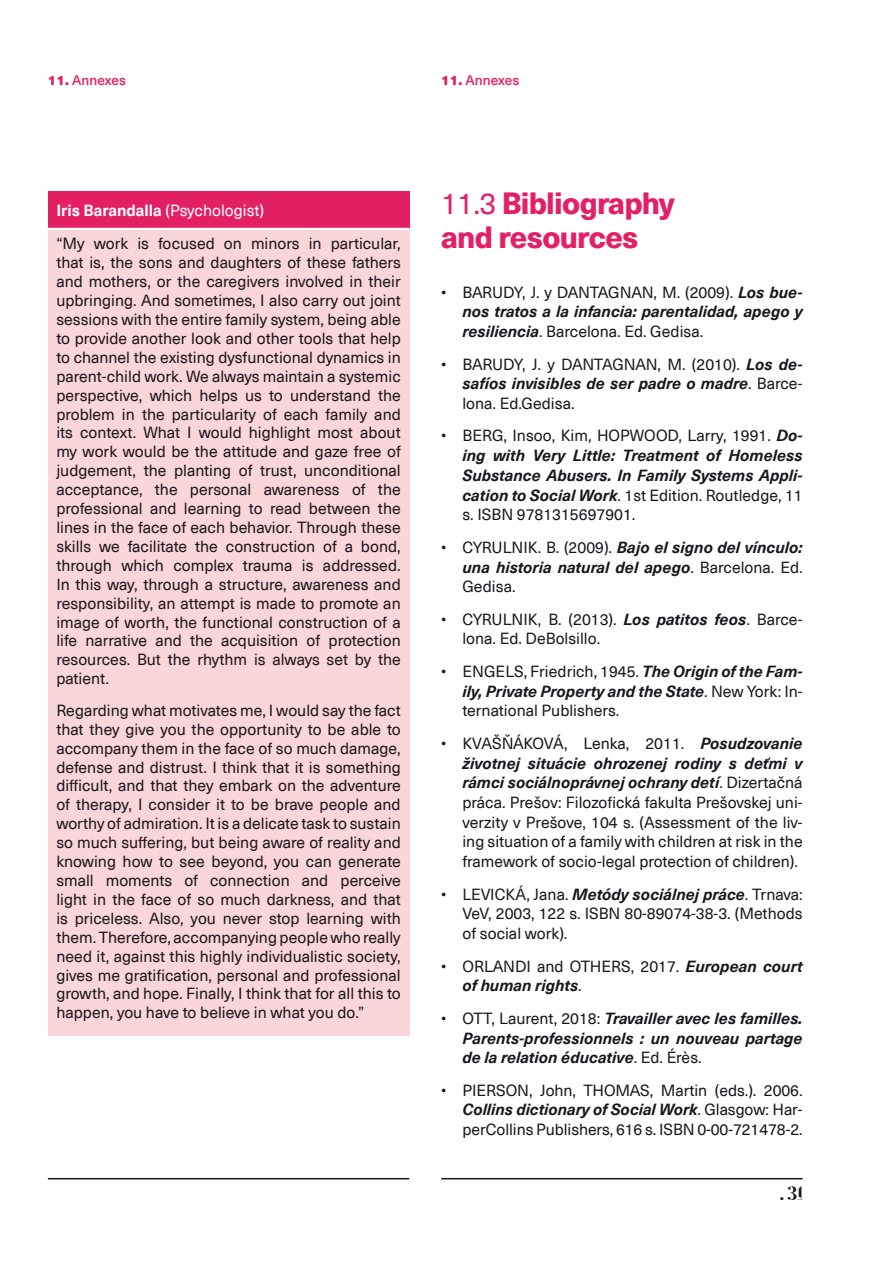
<style>
.page{position:relative;width:893px;height:1263px;background:#fff}
.page>*{position:absolute;margin:0;border:0;box-sizing:border-box;transform-origin:0 0}
.t1{font:800 30px/33.9px "Neue Haas Unica Pro";letter-spacing:-.025em;color:#e42065}
.t2{font:19.5px "Sliced Semi Bold Title";color:#1a171c}
.t3{font:15.75px/18.9px "Neue Haas Unica Pro";color:#1a171c;text-align:justify}
.t4{font:italic 700 15.75px/19.6px "Neue Haas Unica Pro";color:#1a171c;text-align:justify}
.t5{font:500 13.5px "Neue Haas Unica Pro";color:#e42065}
.s1{font-weight:900}
.s2{font-weight:700;color:#fff}
.s3{color:#fff}
.s4{font-weight:400}
.s5{font-weight:400;font-style:normal}
.s6{font-weight:700;font-style:italic}
</style>
<div class="page">
<hr style="left:48px;top:1178px;width:361px;height:1px;background:#1a171c">
<hr style="left:441px;top:1178px;width:362px;height:1px;background:#1a171c">
<div style="left:48px;top:191px;width:361px;height:38px;background:#e42065"></div>
<div style="left:48px;top:229px;width:361px;height:806px;background:#fad5d9"></div>
<hr style="left:48px;top:228px;width:361px;height:2px;background:#fff">
<p class="t5" style="left:48px;top:72px;width:80px"><span class="s1">11.</span> Annexes</p>
<p class="t5" style="left:441px;top:72px;width:80px"><span class="s1">11.</span> Annexes</p>
<p class="t3" style="left:56px;top:194px;width:346px;line-height:33.3px"><span class="s2">Iris Barandalla</span> <span class="s3">(Psychologist)<br></span>“My work is focused on minors in particular,</p>
<p class="t3" style="left:56px;top:254px;width:346px">that is, the sons and daughters of these fathers and mothers, or the caregivers involved in their upbringing. And sometimes, I also carry out joint sessions with the entire family system, being able to provide another look and other tools that help to channel the existing dysfunctional dynamics in parent-child work. We always maintain a systemic perspective, which helps us to understand the problem in the particularity of each family and its context. What I would highlight most about my work would be the attitude and gaze free of judgement, the planting of trust, unconditional acceptance, the personal awareness of the professional and learning to read between the lines in the face of each behavior. Through these skills we facilitate the construction of a bond, through which complex trauma is addressed.<br>In this way, through a structure, awareness and responsibility, an attempt is made to promote an image of worth, the functional construction of a life narrative and the acquisition of protection resources. But the rhythm is always set by the patient.</p>
<p class="t3" style="left:56px;top:701px;width:346px">Regarding what motivates me, I would say the fact that they give you the opportunity to be able to accompany them in the face of so much damage, defense and distrust. I think that it is something difficult, and that they embark on the adventure of therapy, I consider it to be brave people and worthy of admiration. It is a delicate task to sustain so much suffering, but being aware of reality and knowing how to see beyond, you can generate small moments of connection and perceive light in the face of so much darkness, and that is priceless. Also, you never stop learning with them. Therefore, accompanying people who really need it, against this highly individualistic society, gives me gratification, personal and professional growth, and hope. Finally, I think that for all this to happen, you have to believe in what you do.”</p>
<h1 class="t1" style="left:441px;top:187px;width:235px"><span class="s4">11.3</span> Bibliography and resources</h1>
<p class="t4" style="left:462px;top:282px;width:342px;text-indent:-21px"><span class="s5">• BARUDY, J. y DANTAGNAN, M. (2009).</span> Los bue&shy;nos tratos a la infancia: parentalidad, apego y resiliencia<span class="s5">. Barcelona. Ed. Gedisa.</span></p>
<p class="t3" style="left:462px;top:354px;width:342px;line-height:19.6px;text-indent:-21px">• BARUDY, J. y DANTAGNAN, M. (2010). <span class="s6">Los de&shy;safíos invisibles de ser padre o madre</span>. Barce&shy;lona. Ed.Gedisa.</p>
<p class="t4" style="left:462px;top:426px;width:342px;text-indent:-21px"><span class="s5">• BERG, Insoo, Kim, HOPWOOD, Larry, 1991.</span> Do&shy;ing with Very Little: Treatment of Homeless Substance Abusers. In Family Systems Appli&shy;cation to Social Work<span class="s5">. 1st Edition. Routledge, 11 s. ISBN 9781315697901.</span></p>
<p class="t4" style="left:462px;top:537px;width:342px;text-indent:-21px"><span class="s5">• CYRULNIK. B. (2009).</span> Bajo el signo del vínculo: una historia natural del apego<span class="s5">. Barcelona. Ed.<br>Gedisa.</span></p>
<p class="t3" style="left:462px;top:610px;width:342px;line-height:19.6px;text-indent:-21px">• CYRULNIK, B. (2013). <span class="s6">Los patitos feos</span>. Barce&shy;lona. Ed. DeBolsillo.</p>
<p class="t3" style="left:462px;top:662px;width:342px;line-height:19.6px;text-indent:-21px">• ENGELS, Friedrich, 1945. <span class="s6">The Origin of the Fam&shy;ily, Private Property and the State</span>. New York: In&shy;ternational Publishers.</p>
<p class="t3" style="left:462px;top:734px;width:342px;line-height:19.6px;text-indent:-21px">• KVAŠŇÁKOVÁ, Lenka, 2011. <span class="s6">Posudzovanie životnej situácie ohrozenej rodiny s deťmi v rámci sociálnoprávnej ochrany detí</span>. Dizertačná práca. Prešov: Filozofická fakulta Prešovskej uni&shy;verzity v Prešove, 104 s. (Assessment of the liv&shy;ing situation of a family with children at risk in the framework of socio-legal protection of children).</p>
<p class="t3" style="left:462px;top:884px;width:342px;line-height:19.6px;text-indent:-21px">• LEVICKÁ, Jana. <span class="s6">Metódy sociálnej práce</span>. Trnava:<br>VeV, 2003, 122 s. ISBN 80-89074-38-3. (Methods of social work).</p>
<p class="t4" style="left:462px;top:956px;width:342px;text-indent:-21px"><span class="s5">• ORLANDI and OTHERS, 2017.</span> European court of human rights<span class="s5">.</span></p>
<p class="t4" style="left:462px;top:1008px;width:342px;text-indent:-21px"><span class="s5">• OTT, Laurent, 2018:</span> Travailler avec les familles.<br>Parents-professionnels : un nouveau partage de la relation éducative<span class="s5">. Ed. Érès.</span></p>
<p class="t3" style="left:462px;top:1080px;width:342px;line-height:19.6px;text-indent:-21px">• PIERSON, John, THOMAS, Martin (eds.). 2006.<br><span class="s6">Collins dictionary of Social Work</span>. Glasgow: Har&shy;perCollins Publishers, 616 s. ISBN 0-00-721478-2.</p>
<p class="t2" style="left:780px;top:1185px;width:24px">. 31</p>
</div>
